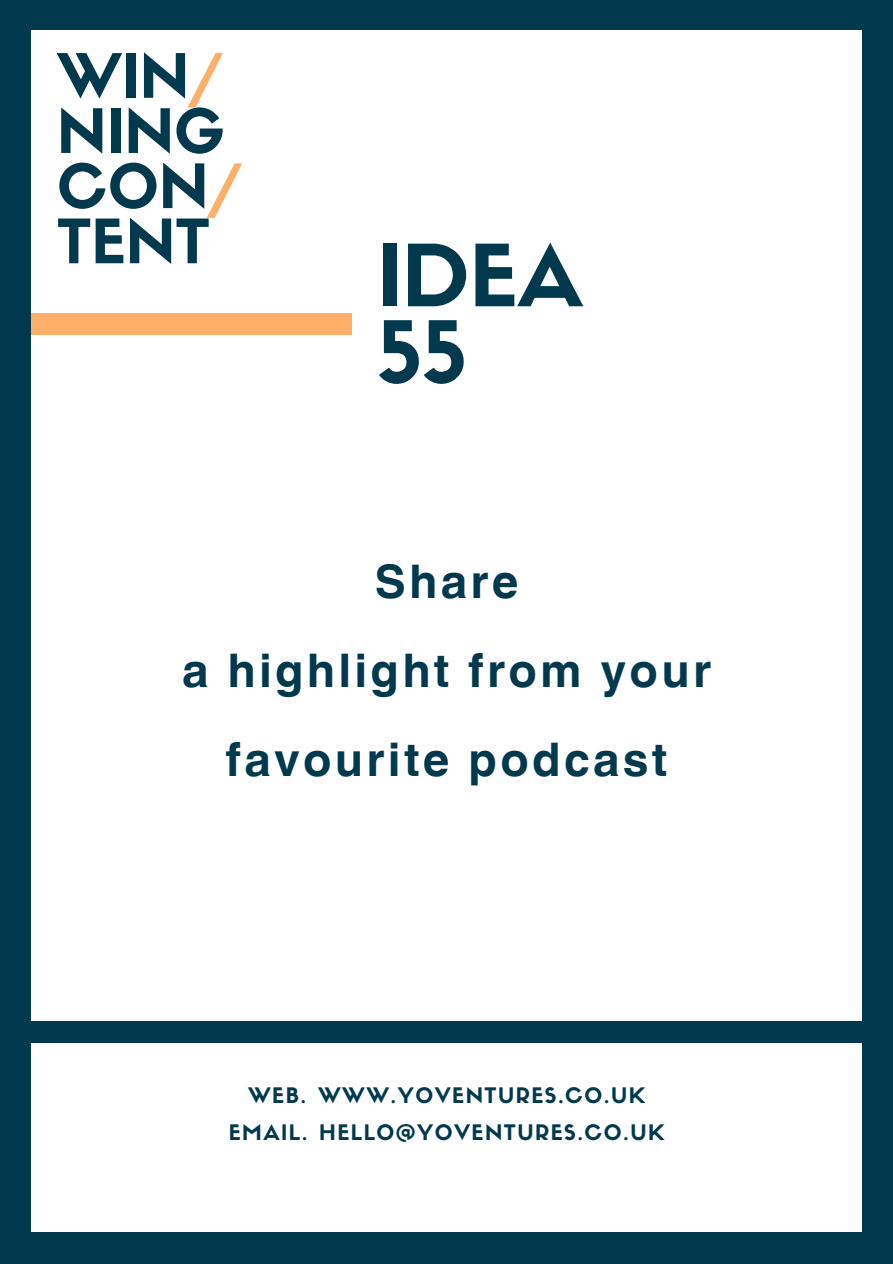
<style>
.page{position:relative;width:893px;height:1264px;background:#fff}
.page>*{position:absolute;margin:0;border:0;box-sizing:border-box;transform-origin:0 0}
.t1{font:84px/76.5px "Sifonn Basic";color:#02394d}
.t2{font:60px/55.2px "Sifonn Basic";color:#02394d}
.t3{font:700 46.35px/88.8px "Helvetica World";letter-spacing:.07em;color:#02394d;text-align:center}
.t4{font:21px "Sifonn Basic";letter-spacing:.07em;color:#02394d}
.s1{color:#feb06a}
</style>
<div class="page">
<div style="left:0;top:0;width:892px;height:1263px;background:#02394d"></div>
<div style="left:32px;top:30px;width:830px;height:1202px;background:#fff"></div>
<div style="left:0;top:1021px;width:892px;height:22px;background:#02394d"></div>
<div style="left:31px;top:313px;width:320px;height:22px;background:#feb06a"></div>
<h3 class="t2" style="left:57px;top:55px;width:187px">WIN<span class="s1">/<br></span>NING<br>CON<span class="s1">/<br></span>TENT</h3>
<h2 class="t1" style="left:377px;top:247px;width:207px">IDEA<br>55</h2>
<h1 class="t3" style="left:182px;top:532px;width:530px">Share<br>a highlight from your favourite podcast</h1>
<p class="t4" style="left:248px;top:1087px;width:398px">WEB. WWW.YOVENTURES.CO.UK</p>
<p class="t4" style="left:229px;top:1124px;width:437px">EMAIL. HELLO@YOVENTURES.CO.UK</p>
</div>
